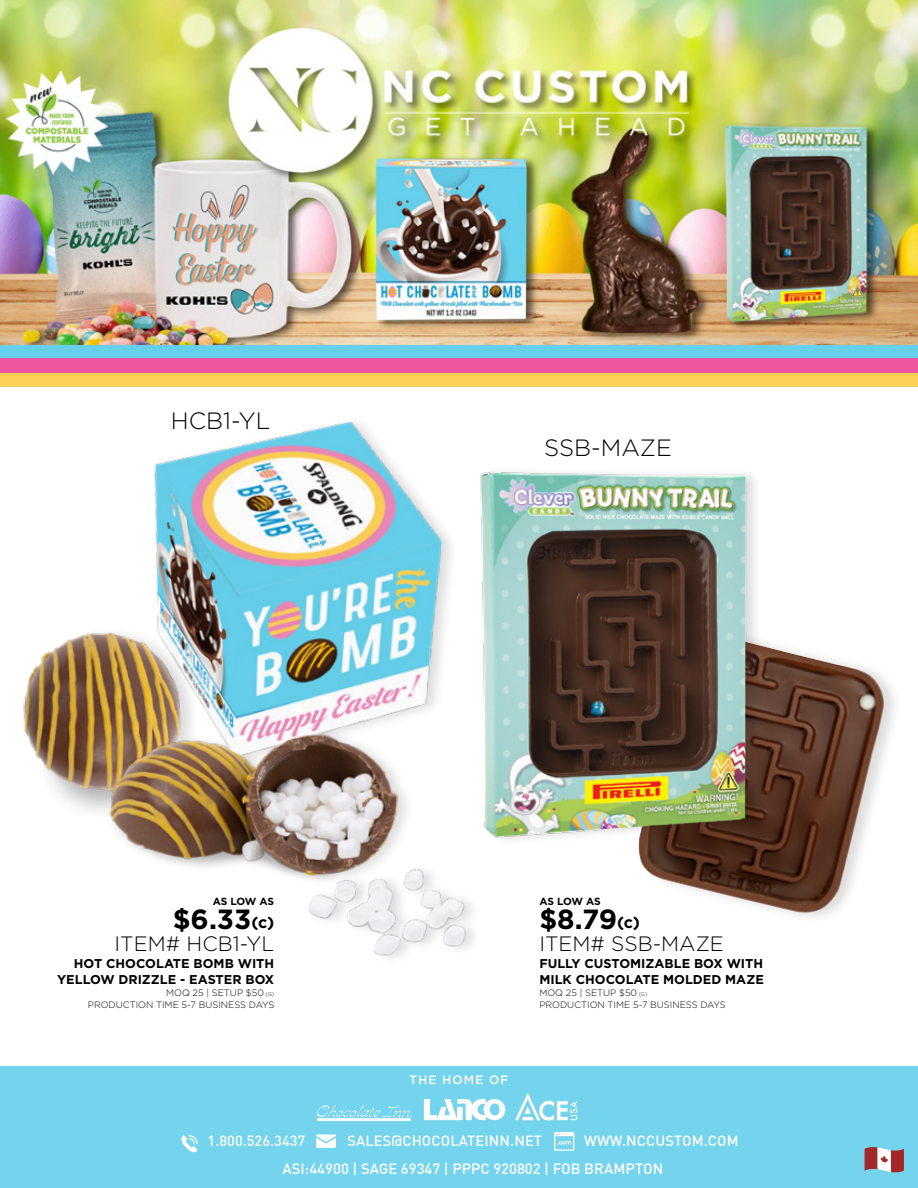
<style>
.page{position:relative;width:918px;height:1188px;background:#fff}
.page>*{position:absolute;margin:0;border:0;box-sizing:border-box;transform-origin:0 0}
.t1{font:700 27.75px "Gotham";color:#000}
.t2{font:300 23.55px "Gotham";color:#000}
.t3{font:300 20.85px "Gotham";color:#000}
.t4{font:500 14.85px "DIN Pro";color:#fff}
.t5{font:500 14.55px "DIN Pro";letter-spacing:.01em;color:#fff}
.t6{font:700 12.75px/16.5px "Gotham";color:#000}
.t7{font:700 10.35px "Gotham";letter-spacing:-.025em;color:#000}
.t8{font:300 9.3px/12px "Gotham";color:#000}
.s1{font-size:16.2px}
.s2{font-size:5.4px}
</style>
<div class="page">
<div style="left:0;top:1067px;width:918px;height:121px;background:#75d4ed"></div>
<svg style="left:865px;top:1147px;width:39px;height:26px"></svg>
<svg style="left:554px;top:1132px;width:20px;height:19px"></svg>
<svg style="left:181px;top:1135px;width:17px;height:17px"></svg>
<svg style="left:316px;top:1134px;width:20px;height:14px"></svg>
<svg style="left:410px;top:1075px;width:26px;height:9px"></svg>
<svg style="left:443px;top:1075px;width:40px;height:9px"></svg>
<svg style="left:490px;top:1075px;width:18px;height:9px"></svg>
<hr style="left:318px;top:1118px;width:93px;height:2px;background:#fff">
<svg style="left:317px;top:1105px;width:95px;height:12px"></svg>
<svg style="left:424px;top:1099px;width:81px;height:21px"></svg>
<svg style="left:515px;top:1093px;width:62px;height:28px"></svg>
<div style="left:0;top:361px;width:917px;height:26px;background:#fdd056"></div>
<div style="left:0;top:347px;width:917px;height:25px;background:#ef569f"></div>
<div style="left:0;top:333px;width:917px;height:25px;background:#66cfeb"></div>
<img style="left:0;top:0;width:918px;height:345px">
<img style="left:639px;top:643px;width:246px;height:272px">
<img style="left:23px;top:633px;width:77px;height:179px">
<img style="left:100px;top:421px;width:374px;height:537px">
<div style="left:480px;top:464px;width:283px;height:384px;background:#000;opacity:.14"></div>
<img style="left:480px;top:466px;width:276px;height:389px">
<h2 class="t2" style="left:171px;top:408px;width:101px">HCB1-YL</h2>
<p class="t7" style="left:213px;top:895px;width:63px">AS LOW AS</p>
<h1 class="t1" style="left:173px;top:904px;width:103px">$6.33<span class="s1">(c)</span></h1>
<h3 class="t3" style="left:115px;top:933px;width:161px">ITEM# HCB1-YL</h3>
<h3 class="t6" style="left:57px;top:955px;width:219px;text-align:right">HOT CHOCOLATE BOMB WITH<br>YELLOW DRIZZLE - EASTER BOX</h3>
<p class="t8" style="left:88px;top:987px;width:188px;text-align:right">MOQ 25 | SETUP $50 <span class="s2">(G)<br></span>PRODUCTION TIME 5-7 BUSINESS DAYS</p>
<h2 class="t2" style="left:544px;top:435px;width:129px">SSB-MAZE</h2>
<p class="t7" style="left:539px;top:895px;width:63px">AS LOW AS</p>
<h1 class="t1" style="left:539px;top:904px;width:102px">$8.79<span class="s1">(c)</span></h1>
<h3 class="t3" style="left:539px;top:933px;width:186px">ITEM# SSB-MAZE</h3>
<h3 class="t6" style="left:539px;top:955px;width:226px">FULLY CUSTOMIZABLE BOX WITH<br>MILK CHOCOLATE MOLDED MAZE</h3>
<p class="t8" style="left:539px;top:987px;width:188px">MOQ 25 | SETUP $50 <span class="s2">(G)<br></span>PRODUCTION TIME 5-7 BUSINESS DAYS</p>
<h3 class="t5" style="left:208px;top:1131px;width:99px">1.800.526.3437</h3>
<h3 class="t5" style="left:347px;top:1131px;width:196px">SALES@CHOCOLATEINN.NET</h3>
<h3 class="t5" style="left:584px;top:1131px;width:156px">WWW.NCCUSTOM.COM</h3>
<h3 class="t4" style="left:283px;top:1159px;width:383px">ASI:44900 | SAGE 69347 | PPPC 920802 | FOB BRAMPTON</h3>
</div>
